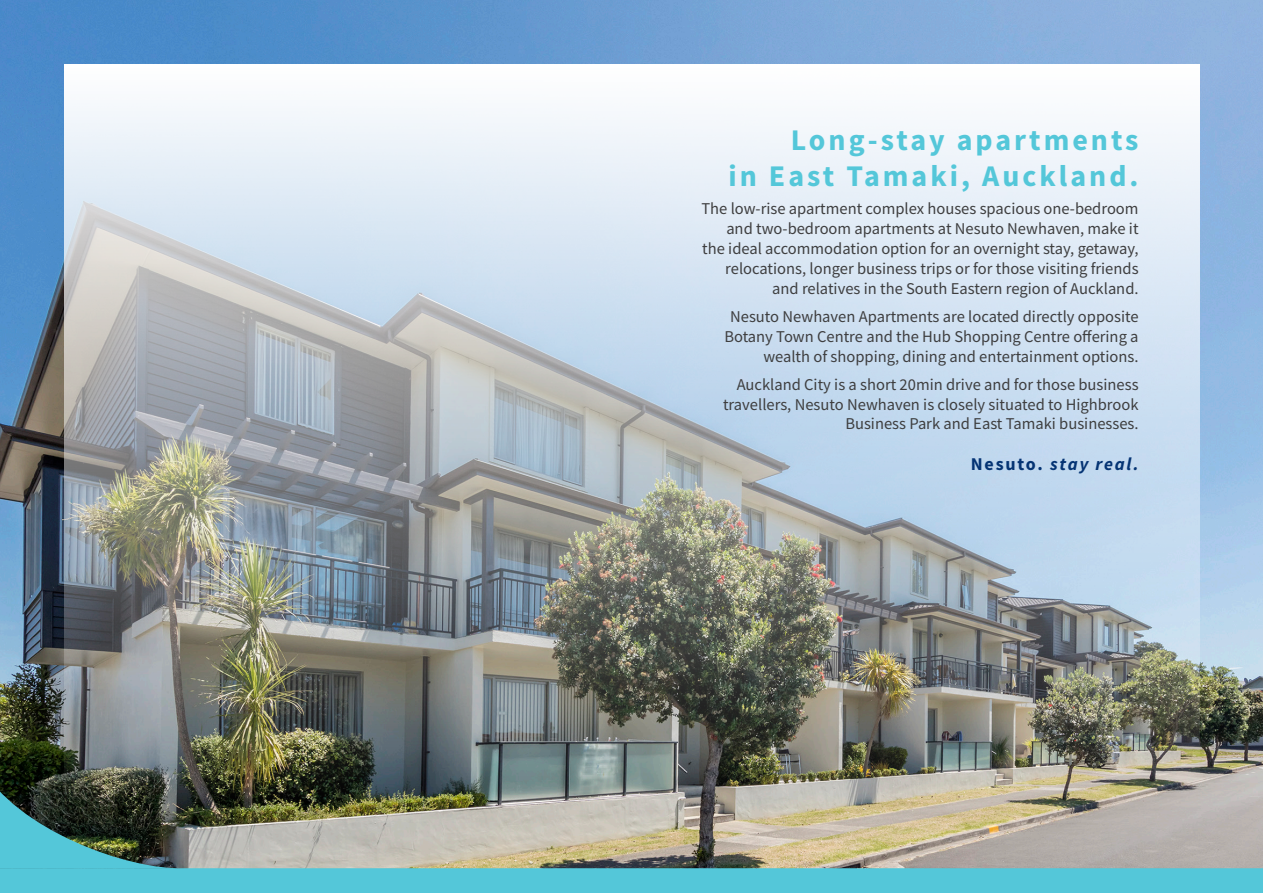
<style>
.page{position:relative;width:1263px;height:893px;background:#fff}
.page>*{position:absolute;margin:0;border:0;box-sizing:border-box;transform-origin:0 0}
.Page_1_title{font:700 30px/36px "Source Sans Pro";letter-spacing:.1em;color:#54c7d9;text-align:right}
.t1{font:italic 700 18px "Source Sans Pro";letter-spacing:.1em;color:#053474}
.Body{font:16.5px/19.8px "Source Sans Pro";color:#3e3e3f;text-align:right}
.s1{font-style:normal}
</style>
<div class="page">
<img style="left:0;top:0;width:1263px;height:765px">
<img style="left:64px;top:64px;width:1135px;height:701px">
<img style="left:0;top:765px;width:1263px;height:128px">
<p class="Page_1_title" style="left:728px;top:122px;width:412px">Long-stay apartments<br>in East Tamaki, Auckland.</p>
<p class="Body" style="left:701px;top:199px;width:439px">The low-rise apartment complex houses spacious one-bedroom and two-bedroom apartments at Nesuto Newhaven, make it the ideal accommodation option for an overnight stay, getaway, relocations, longer business trips or for those visiting friends and relatives in the South Eastern region of Auckland.</p>
<p class="Body" style="left:724px;top:306px;width:416px">Nesuto Newhaven Apartments are located directly opposite<br>Botany Town Centre and the Hub Shopping Centre offering a wealth of shopping, dining and entertainment options.</p>
<p class="Body" style="left:723px;top:374px;width:417px">Auckland City is a short 20min drive and for those business travellers, Nesuto Newhaven is closely situated to Highbrook<br>Business Park and East Tamaki businesses.</p>
<p class="t1" style="left:971px;top:452px;width:169px"><span class="s1">Nesuto.</span> stay real.</p>
</div>
